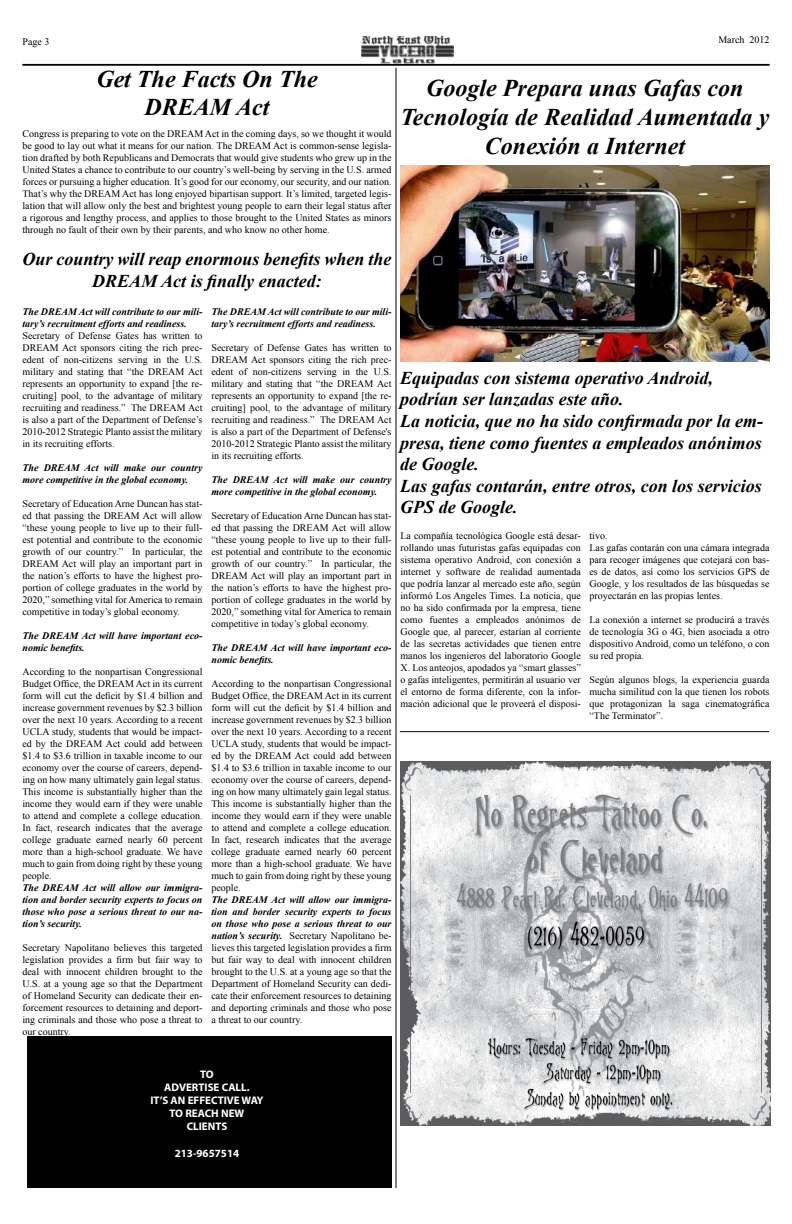
<style>
.page{position:relative;width:792px;height:1224px;background:#fff}
.page>*{position:absolute;margin:0;border:0;box-sizing:border-box;transform-origin:0 0}
.t1{font:italic 700 24px/28.8px "Times New Roman";color:#000;text-align:center}
.t2{font:italic 700 18px/21.6px "Times New Roman";color:#000}
.t3{font:700 11px/13.2px "Myriad Pro";color:#fff;text-align:center}
.t4{font:10px/12px "Times New Roman";color:#000;text-align:justify}
.t5{font:italic 700 10px/12px "Times New Roman";color:#000}
.s1{font-weight:700;font-style:italic}
</style>
<div class="page">
<div style="left:27px;top:1036px;width:365px;height:152px;background:#000"></div>
<img style="left:361px;top:36px;width:92px;height:27px">
<hr style="left:22px;top:65px;width:748px;height:1px;background:#000">
<hr style="left:22px;top:64px;width:748px;height:1px;background:#000">
<hr style="left:400px;top:731px;width:369px;height:1px;background:#000">
<img style="left:400px;top:166px;width:369px;height:196px">
<img style="left:400px;top:762px;width:370px;height:364px">
<hr style="left:396px;top:68px;width:1px;height:1120px;background:#000">
<p class="t4" style="left:22px;top:36px;width:28px">Page 3</p>
<p class="t4" style="left:718px;top:33px;width:53px">March 2012</p>
<h1 class="t1" style="left:96px;top:64px;width:223px">Get The Facts On The<br>DREAM Act</h1>
<h1 class="t1" style="left:401px;top:73px;width:370px">Google Prepara unas Gafas con<br>Tecnología de Realidad Aumentada y<br>Conexión a Internet</h1>
<p class="t4" style="left:22px;top:127px;width:371px">Congress is preparing to vote on the DREAM Act in the coming days, so we thought it would be good to lay out what it means for our nation. The DREAM Act is common-sense legisla&shy;tion drafted by both Republicans and Democrats that would give students who grew up in the United States a chance to contribute to our country’s well-being by serving in the U.S. armed forces or pursuing a higher education. It’s good for our economy, our security, and our nation.<br>That’s why the DREAM Act has long enjoyed bipartisan support. It’s limited, targeted legis&shy;lation that will allow only the best and brightest young people to earn their legal status after a rigorous and lengthy process, and applies to those brought to the United States as minors through no fault of their own by their parents, and who know no other home.</p>
<h2 class="t2" style="left:22px;top:248px;width:371px;text-align:center">Our country will reap enormous benefits when the<br>DREAM Act is finally enacted:</h2>
<p class="t5" style="left:22px;top:305px;width:181px">The DREAM Act will contribute to our mili&shy;tary’s recruitment efforts and readiness.</p>
<p class="t4" style="left:22px;top:329px;width:182px">Secretary of Defense Gates has written to DREAM Act sponsors citing the rich prec&shy;edent of non-citizens serving in the U.S. military and stating that “the DREAM Act represents an opportunity to expand [the re&shy;cruiting] pool, to the advantage of military recruiting and readiness.” The DREAM Act is also a part of the Department of Defense’s 2010-2012 Strategic Planto assist the military in its recruiting efforts.</p>
<p class="t5" style="left:22px;top:461px;width:181px">The DREAM Act will make our country more competitive in the global economy.</p>
<p class="t4" style="left:22px;top:497px;width:182px">Secretary of Education Arne Duncan has stat&shy;ed that passing the DREAM Act will allow “these young people to live up to their full&shy;est potential and contribute to the economic growth of our country.” In particular, the DREAM Act will play an important part in the nation’s efforts to have the highest pro&shy;portion of college graduates in the world by 2020,” something vital for America to remain competitive in today’s global economy.</p>
<p class="t5" style="left:22px;top:629px;width:181px">The DREAM Act will have important eco&shy;nomic benefits.</p>
<p class="t4" style="left:22px;top:665px;width:182px">According to the nonpartisan Congressional Budget Office, the DREAM Act in its current form will cut the deficit by $1.4 billion and increase government revenues by $2.3 billion over the next 10 years. According to a recent UCLA study, students that would be impact&shy;ed by the DREAM Act could add between $1.4 to $3.6 trillion in taxable income to our economy over the course of careers, depend&shy;ing on how many ultimately gain legal status.<br>This income is substantially higher than the income they would earn if they were unable to attend and complete a college education.<br>In fact, research indicates that the average college graduate earned nearly 60 percent more than a high-school graduate. We have much to gain from doing right by these young people.</p>
<p class="t5" style="left:22px;top:881px;width:182px;text-align:justify">The DREAM Act will allow our immigra&shy;tion and border security experts to focus on those who pose a serious threat to our na&shy;tion’s security.</p>
<p class="t4" style="left:22px;top:941px;width:182px">Secretary Napolitano believes this targeted legislation provides a firm but fair way to deal with innocent children brought to the U.S. at a young age so that the Department of Homeland Security can dedicate their en&shy;forcement resources to detaining and deport&shy;ing criminals and those who pose a threat to our country.</p>
<p class="t5" style="left:212px;top:305px;width:181px">The DREAM Act will contribute to our mili&shy;tary’s recruitment efforts and readiness.</p>
<p class="t4" style="left:212px;top:341px;width:182px">Secretary of Defense Gates has written to DREAM Act sponsors citing the rich prec&shy;edent of non-citizens serving in the U.S. military and stating that “the DREAM Act represents an opportunity to expand [the re&shy;cruiting] pool, to the advantage of military recruiting and readiness.” The DREAM Act is also a part of the Department of Defense's 2010-2012 Strategic Planto assist the military in its recruiting efforts.</p>
<p class="t5" style="left:212px;top:473px;width:181px">The DREAM Act will make our country more competitive in the global economy.</p>
<p class="t4" style="left:212px;top:509px;width:182px">Secretary of Education Arne Duncan has stat&shy;ed that passing the DREAM Act will allow “these young people to live up to their full&shy;est potential and contribute to the economic growth of our country.” In particular, the DREAM Act will play an important part in the nation’s efforts to have the highest pro&shy;portion of college graduates in the world by 2020,” something vital for America to remain competitive in today’s global economy.</p>
<p class="t5" style="left:212px;top:641px;width:181px">The DREAM Act will have important eco&shy;nomic benefits.</p>
<p class="t4" style="left:212px;top:677px;width:182px">According to the nonpartisan Congressional Budget Office, the DREAM Act in its current form will cut the deficit by $1.4 billion and increase government revenues by $2.3 billion over the next 10 years. According to a recent UCLA study, students that would be impact&shy;ed by the DREAM Act could add between $1.4 to $3.6 trillion in taxable income to our economy over the course of careers, depend&shy;ing on how many ultimately gain legal status.<br>This income is substantially higher than the income they would earn if they were unable to attend and complete a college education.<br>In fact, research indicates that the average college graduate earned nearly 60 percent more than a high-school graduate. We have much to gain from doing right by these young people.</p>
<p class="t4" style="left:212px;top:893px;width:182px"><span class="s1">The DREAM Act will allow our immigra&shy;tion and border security experts to focus on those who pose a serious threat to our nation’s security.</span> Secretary Napolitano be&shy;lieves this targeted legislation provides a firm but fair way to deal with innocent children brought to the U.S. at a young age so that the Department of Homeland Security can dedi&shy;cate their enforcement resources to detaining and deporting criminals and those who pose a threat to our country.</p>
<p class="t2" style="left:400px;top:366px;width:365px">Equipadas con sistema operativo Android, podrían ser lanzadas este año.<br>La noticia, que no ha sido confirmada por la em&shy;presa, tiene como fuentes a empleados anónimos de Google.<br>Las gafas contarán, entre otros, con los servicios GPS de Google.</p>
<p class="t4" style="left:400px;top:529px;width:182px">La compañía tecnológica Google está desar&shy;rollando unas futuristas gafas equipadas con sistema operativo Android, con conexión a internet y software de realidad aumentada que podría lanzar al mercado este año, según informó Los Angeles Times. La noticia, que no ha sido confirmada por la empresa, tiene como fuentes a empleados anónimos de Google que, al parecer, estarían al corriente de las secretas actividades que tienen entre manos los ingenieros del laboratorio Google X. Los anteojos, apodados ya “smart glasses” o gafas inteligentes, permitirán al usuario ver el entorno de forma diferente, con la infor&shy;mación adicional que le proveerá el disposi-</p>
<p class="t4" style="left:590px;top:529px;width:182px;text-align:left">tivo.<br>Las gafas contarán con una cámara integrada para recoger imágenes que cotejará con bas&shy;es de datos, así como los servicios GPS de Google, y los resultados de las búsquedas se proyectarán en las propias lentes.</p>
<p class="t4" style="left:590px;top:613px;width:182px">La conexión a internet se producirá a través de tecnología 3G o 4G, bien asociada a otro dispositivo Android, como un teléfono, o con su red propia.</p>
<p class="t4" style="left:590px;top:673px;width:182px">Según algunos blogs, la experiencia guarda mucha similitud con la que tienen los robots que protagonizan la saga cinematográfica “The Terminator”.</p>
<p class="t3" style="left:150px;top:1067px;width:115px">TO<br>ADVERTISE CALL.<br>IT’S AN EFFECTIVE WAY<br>TO REACH NEW<br>CLIENTS</p>
<p class="t3" style="left:175px;top:1146px;width:66px">213-9657514</p>
</div>
